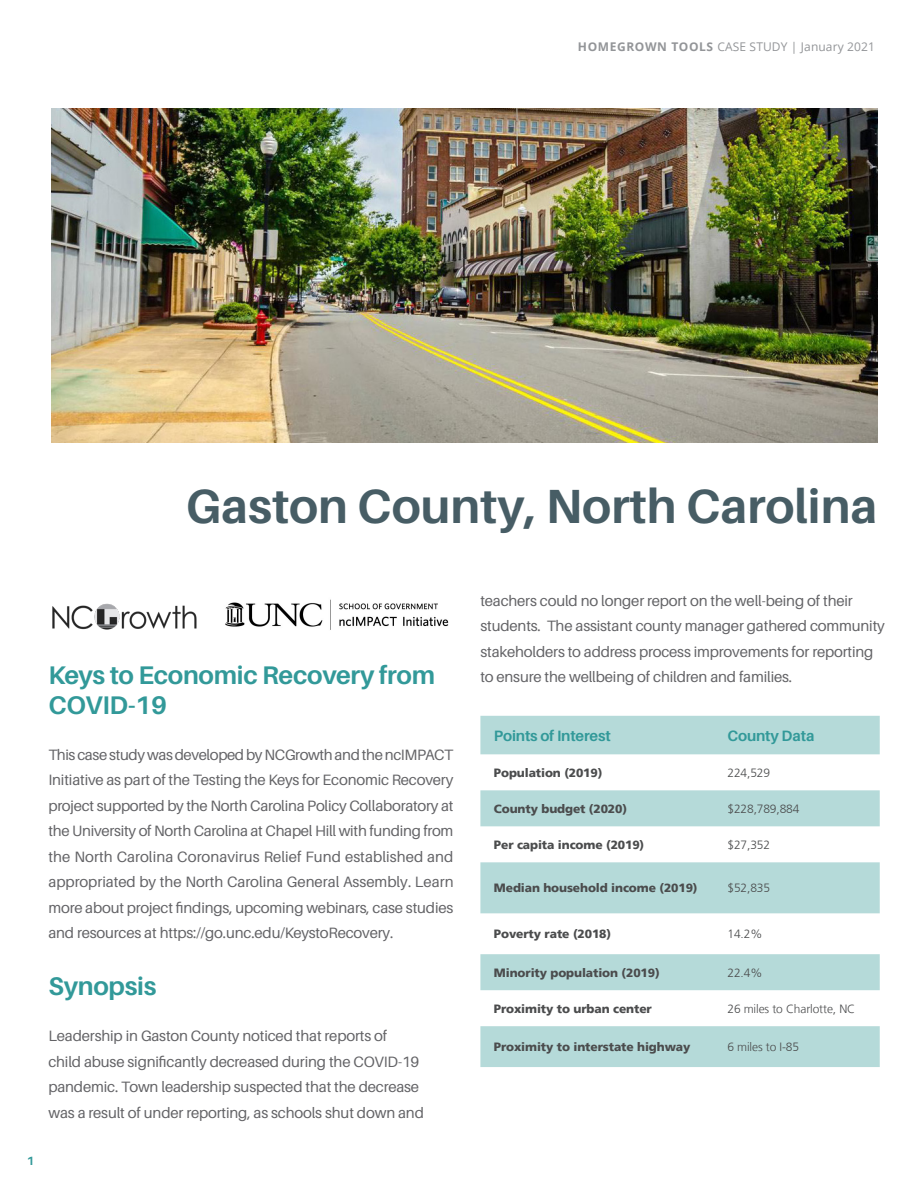
<style>
.page{position:relative;width:918px;height:1188px;background:#fff}
.page>*{position:absolute;margin:0;border:0;box-sizing:border-box;transform-origin:0 0}
.t1{font:700 48px "Aileron";color:#475d65}
.t2{font:700 25.5px/30px "Aileron";letter-spacing:-.01em;color:#329999}
.main-text{font:15px/25.5px "Aileron";letter-spacing:-.01em;color:#636366}
.Table-Header{font:700 15px "Aileron";letter-spacing:-.01em;color:#329999}
.Table_Cell_-_2{font:900 12px "Frutiger";letter-spacing:-.01em;color:#4b4c4d}
.Table_Cell{font:300 12px "Frutiger";letter-spacing:-.01em;color:#4b4c4d}
.t3{font:12px "Open Sans";letter-spacing:.01em;color:#939598}
.t4{font:700 12px "Aileron";color:#329999}
.s1{font-weight:700}
</style>
<div class="page">
<img style="left:52px;top:603px;width:145px;height:27px">
<img style="left:225px;top:599px;width:224px;height:31px">
<svg style="left:480px;top:716px;width:400px;height:351px;fill:#b5dad9"></svg>
<img style="left:52px;top:108px;width:826px;height:335px">
<p class="t3" style="left:578px;top:38px;width:299px"><span class="s1">HOMEGROWN TOOLS</span> CASE STUDY | January 2021</p>
<p class="t1" style="left:186px;top:479px;width:693px">Gaston County, North Carolina</p>
<p class="t4" style="left:27px;top:1154px;width:9px">1</p>
<h1 class="t2" style="left:48px;top:661px;width:388px">Keys to Economic Recovery from<br>COVID-19</h1>
<p class="main-text" style="left:48px;top:742px;width:407px;text-align:justify">This case study was developed by NCGrowth and the ncIMPACT Initiative as part of the Testing the Keys for Economic Recovery project supported by the North Carolina Policy Collaboratory at the University of North Carolina at Chapel Hill with funding from the North Carolina Coronavirus Relief Fund established and appropriated by the North Carolina General Assembly. Learn more about project findings, upcoming webinars, case studies and resources at https://go.unc.edu/KeystoRecovery.</p>
<h1 class="t2" style="left:48px;top:972px;width:109px">Synopsis</h1>
<h1 class="main-text" style="left:48px;top:1023px;width:377px">Leadership in Gaston County noticed that reports of<br>child abuse significantly decreased during the COVID-19 pandemic. Town leadership suspected that the decrease was a result of under reporting, as schools shut down and</h1>
<h1 class="main-text" style="left:480px;top:588px;width:406px">teachers could no longer report on the well-being of their students. The assistant county manager gathered community stakeholders to address process improvements for reporting to ensure the wellbeing of children and families.</h1>
<p class="Table-Header" style="left:494px;top:727px;width:118px">Points of Interest</p>
<p class="Table-Header" style="left:727px;top:727px;width:88px">County Data</p>
<p class="Table_Cell_-_2" style="left:494px;top:765px;width:110px">Population (2019)</p>
<p class="Table_Cell" style="left:727px;top:766px;width:44px">224,529</p>
<p class="Table_Cell_-_2" style="left:494px;top:801px;width:135px">County budget (2020)</p>
<p class="Table_Cell" style="left:727px;top:802px;width:74px">$228,789,884</p>
<p class="Table_Cell_-_2" style="left:494px;top:837px;width:152px">Per capita income (2019)</p>
<p class="Table_Cell" style="left:727px;top:838px;width:44px">$27,352</p>
<p class="Table_Cell_-_2" style="left:494px;top:881px;width:205px">Median household income (2019)</p>
<p class="Table_Cell" style="left:727px;top:881px;width:44px">$52,835</p>
<p class="Table_Cell_-_2" style="left:494px;top:927px;width:119px">Poverty rate (2018)</p>
<p class="Table_Cell" style="left:727px;top:927px;width:36px">14.2%</p>
<p class="Table_Cell_-_2" style="left:494px;top:965px;width:167px">Minority population (2019)</p>
<p class="Table_Cell" style="left:727px;top:966px;width:36px">22.4%</p>
<p class="Table_Cell_-_2" style="left:494px;top:1001px;width:159px">Proximity to urban center</p>
<p class="Table_Cell" style="left:727px;top:1002px;width:129px">26 miles to Charlotte, NC</p>
<p class="Table_Cell_-_2" style="left:494px;top:1040px;width:198px">Proximity to interstate highway</p>
<p class="Table_Cell" style="left:727px;top:1040px;width:73px">6 miles to I-85</p>
</div>
